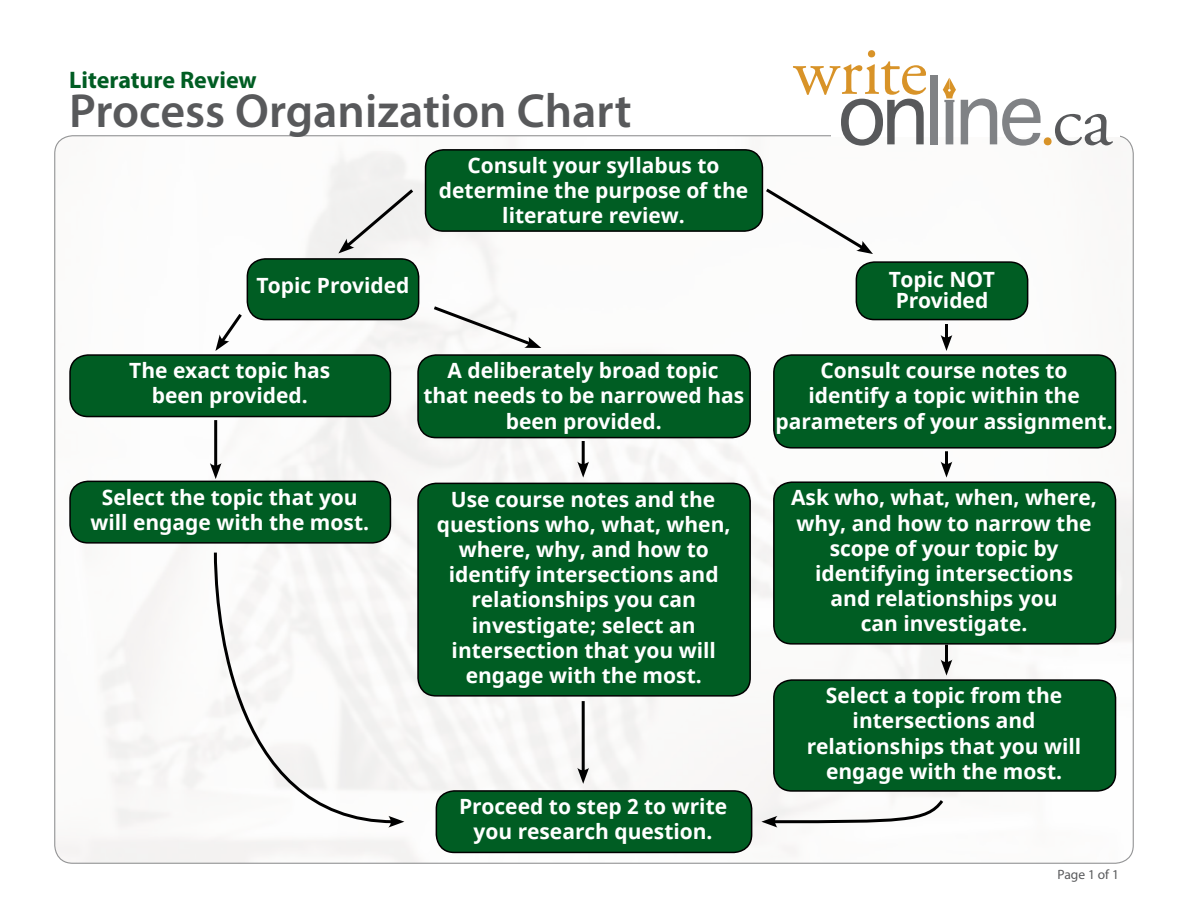
<style>
.page{position:relative;width:1188px;height:918px;background:#fff}
.page>*{position:absolute;margin:0;border:0;box-sizing:border-box;transform-origin:0 0}
.t1{font:69.9px "Adobe Garamond Pro";color:#d89328}
.t2{font:600 48px "Myriad Pro";color:#58595b}
.t3{font:700 24px "Myriad Pro";color:#005d23}
.Page_Title{font:700 21px/25.2px "Noto Sans";color:#fff;text-align:center}
.Page_Numbers{font:13.5px "Myriad Pro";color:#58595b}
</style>
<div class="page">
<img style="left:55px;top:136px;width:1078px;height:727px">
<div style="left:832px;top:54px;width:288px;height:83px;background:#fff"></div>
<div style="left:868px;top:50px;width:7px;height:7px;background:#d89328;border-radius:50%"></div>
<div style="left:930px;top:75px;width:8px;height:69px;background:#808285"></div>
<svg style="left:1055px;top:114px;width:58px;height:31px"></svg>
<svg style="left:793px;top:61px;width:133px;height:85px"></svg>
<svg style="left:943px;top:78px;width:98px;height:68px"></svg>
<div style="left:426px;top:150px;width:336px;height:81px;background:#005d23;border-radius:18px"></div>
<div style="left:425px;top:149px;width:338px;height:83px;border:2px solid #000;border-radius:18px"></div>
<div style="left:70px;top:355px;width:320px;height:62px;background:#005d23;border-radius:18px"></div>
<div style="left:69px;top:354px;width:322px;height:63px;border:2px solid #000;border-radius:18px"></div>
<div style="left:418px;top:355px;width:332px;height:83px;background:#005d23;border-radius:18px"></div>
<div style="left:417px;top:354px;width:334px;height:84px;border:2px solid #000;border-radius:18px"></div>
<div style="left:774px;top:355px;width:342px;height:93px;background:#005d23;border-radius:18px"></div>
<div style="left:773px;top:354px;width:343px;height:95px;border:2px solid #000;border-radius:18px"></div>
<div style="left:856px;top:262px;width:172px;height:58px;background:#005d23;border-radius:18px"></div>
<div style="left:856px;top:261px;width:172px;height:59px;border:2px solid #000;border-radius:18px"></div>
<div style="left:247px;top:259px;width:172px;height:61px;background:#005d23;border-radius:18px"></div>
<div style="left:247px;top:258px;width:172px;height:62px;border:2px solid #000;border-radius:18px"></div>
<div style="left:436px;top:791px;width:316px;height:61px;background:#005d23;border-radius:18px"></div>
<div style="left:436px;top:790px;width:316px;height:63px;border:2px solid #000;border-radius:18px"></div>
<div style="left:70px;top:481px;width:320px;height:62px;background:#005d23;border-radius:18px"></div>
<div style="left:69px;top:481px;width:322px;height:63px;border:2px solid #000;border-radius:18px"></div>
<div style="left:418px;top:483px;width:332px;height:213px;background:#005d23;border-radius:18px"></div>
<div style="left:417px;top:483px;width:334px;height:214px;border:2px solid #000;border-radius:18px"></div>
<div style="left:774px;top:482px;width:342px;height:162px;background:#005d23;border-radius:18px"></div>
<div style="left:773px;top:481px;width:343px;height:164px;border:2px solid #000;border-radius:18px"></div>
<div style="left:774px;top:680px;width:342px;height:111px;background:#005d23;border-radius:18px"></div>
<div style="left:773px;top:679px;width:343px;height:113px;border:2px solid #000;border-radius:18px"></div>
<svg style="left:338px;top:186px;width:78px;height:67px"></svg>
<svg style="left:763px;top:186px;width:110px;height:68px"></svg>
<hr style="left:945px;top:324px;width:3px;height:17px;background:#000">
<svg style="left:941px;top:335px;width:11px;height:16px"></svg>
<hr style="left:945px;top:451px;width:3px;height:16px;background:#000">
<svg style="left:941px;top:462px;width:11px;height:16px"></svg>
<hr style="left:945px;top:645px;width:3px;height:20px;background:#000">
<svg style="left:941px;top:660px;width:11px;height:16px"></svg>
<hr style="left:582px;top:441px;width:3px;height:26px;background:#000">
<svg style="left:577px;top:462px;width:12px;height:16px"></svg>
<hr style="left:214px;top:420px;width:3px;height:49px;background:#000">
<svg style="left:210px;top:463px;width:12px;height:16px"></svg>
<svg style="left:215px;top:311px;width:30px;height:40px"></svg>
<svg style="left:431px;top:304px;width:110px;height:44px"></svg>
<svg style="left:212px;top:550px;width:185px;height:275px"></svg>
<svg style="left:388px;top:816px;width:16px;height:12px"></svg>
<hr style="left:582px;top:701px;width:3px;height:72px;background:#000">
<svg style="left:577px;top:768px;width:12px;height:16px"></svg>
<svg style="left:761px;top:797px;width:185px;height:31px"></svg>
<p class="t3" style="left:69px;top:64px;width:189px">Literature Review</p>
<h2 class="t2" style="left:69px;top:80px;width:564px">Process Organization Chart</h2>
<p class="Page_Title" style="left:439px;top:153px;width:311px">Consult your syllabus to determine the purpose of the literature review.</p>
<p class="Page_Title" style="left:256px;top:273px;width:155px">Topic Provided</p>
<h1 class="t1" style="left:1039px;top:80px;width:19px">.</h1>
<p class="Page_Title" style="left:889px;top:269px;width:108px;line-height:21px">Topic NOT<br>Provided</p>
<p class="Page_Title" style="left:129px;top:359px;width:203px">The exact topic has been provided.</p>
<p class="Page_Title" style="left:423px;top:359px;width:322px">A deliberately broad topic that needs to be narrowed has been provided.</p>
<p class="Page_Title" style="left:775px;top:359px;width:339px">Consult course notes to<br>identify a topic within the parameters of your assignment.</p>
<p class="Page_Title" style="left:90px;top:485px;width:280px">Select the topic that you will engage with the most.</p>
<p class="Page_Title" style="left:437px;top:487px;width:295px">Use course notes and the questions who, what, when, where, why, and how to identify intersections and relationships you can investigate; select an intersection that you will engage with the most.</p>
<p class="Page_Title" style="left:791px;top:486px;width:307px">Ask who, what, when, where, why, and how to narrow the scope of your topic by identifying intersections<br>and relationships you<br>can investigate.</p>
<p class="Page_Title" style="left:807px;top:684px;width:276px">Select a topic from the intersections and relationships that you will engage with the most.</p>
<p class="Page_Title" style="left:459px;top:794px;width:270px">Proceed to step 2 to write you research question.</p>
<p class="Page_Numbers" style="left:1058px;top:866px;width:63px">Page 1 of 1</p>
</div>
